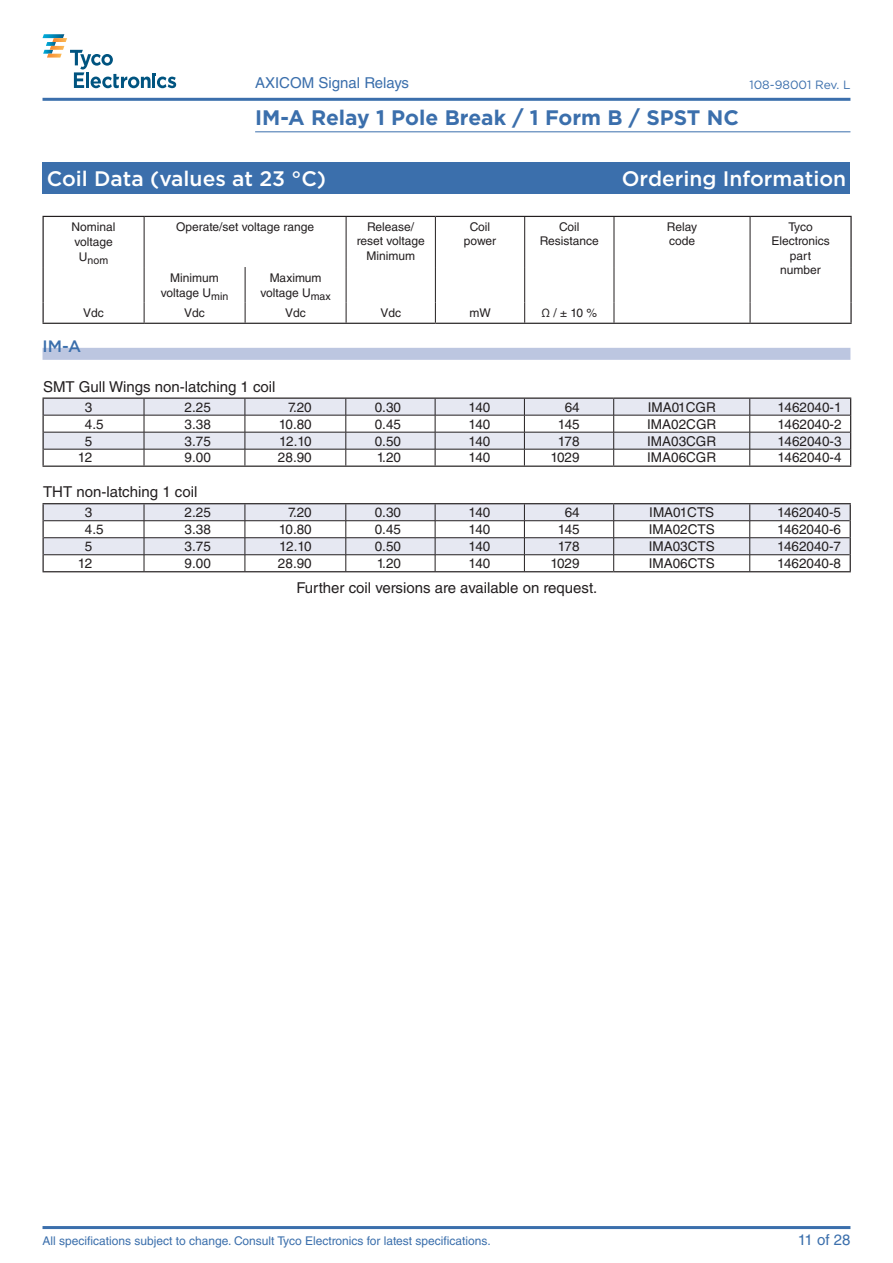
<style>
.page{position:relative;width:893px;height:1263px;background:#fff}
.page>*{position:absolute;margin:0;border:0;box-sizing:border-box;transform-origin:0 0}
.t1{font:500 21px "Gotham";color:#fff}
.t2{font:700 21px "Gotham";color:#3b6fac}
.t3{font:500 16.5px "Gotham";color:#3b6fac}
.t4{font:15px "Helvetica LT Std";color:#231f20}
.t5{font:15px "Helvetica LT Std";color:#3b6fac}
.t6{font:13.5px "Helvetica LT Std";color:#231f20}
.t7{font:12px/14.4px "Helvetica LT Std";color:#231f20;text-align:center}
.t8{font:12px "Helvetica LT Std";color:#3b6fac}
.t9{font:12px "Gotham";color:#3b6fac}
.t10{font:10.65px "Helvetica LT Std";color:#231f20}
</style>
<div class="page">
<hr style="left:43px;top:98px;width:807px;height:3px;background:#3b6fac">
<hr style="left:43px;top:1226px;width:807px;height:3px;background:#3b6fac">
<hr style="left:255px;top:132px;width:595px;height:1px;background:#3b6fac">
<svg style="left:43px;top:34px;width:133px;height:54px"></svg>
<div style="left:43px;top:162px;width:807px;height:31px;background:#3b6fac"></div>
<div style="left:43px;top:348px;width:807px;height:12px;background:#bcc6e0"></div>
<hr style="left:144px;top:217px;width:1px;height:50px;background:#231f20">
<hr style="left:346px;top:217px;width:1px;height:50px;background:#231f20">
<hr style="left:435px;top:217px;width:1px;height:50px;background:#231f20">
<hr style="left:524px;top:217px;width:1px;height:50px;background:#231f20">
<hr style="left:614px;top:217px;width:1px;height:50px;background:#231f20">
<hr style="left:750px;top:217px;width:1px;height:50px;background:#231f20">
<hr style="left:435px;top:267px;width:1px;height:36px;background:#231f20">
<hr style="left:524px;top:267px;width:1px;height:36px;background:#231f20">
<hr style="left:614px;top:267px;width:1px;height:36px;background:#231f20">
<hr style="left:750px;top:267px;width:1px;height:36px;background:#231f20">
<hr style="left:144px;top:267px;width:1px;height:36px;background:#231f20">
<hr style="left:245px;top:267px;width:1px;height:36px;background:#231f20">
<hr style="left:346px;top:267px;width:1px;height:36px;background:#231f20">
<svg style="left:144px;top:303px;width:1px;height:20px"></svg>
<svg style="left:245px;top:303px;width:1px;height:20px"></svg>
<svg style="left:346px;top:303px;width:1px;height:20px"></svg>
<svg style="left:435px;top:303px;width:1px;height:20px"></svg>
<svg style="left:524px;top:303px;width:1px;height:20px"></svg>
<svg style="left:614px;top:303px;width:1px;height:20px"></svg>
<svg style="left:750px;top:303px;width:1px;height:20px"></svg>
<hr style="left:43px;top:216px;width:101px;height:1px;background:#231f20">
<hr style="left:43px;top:217px;width:1px;height:50px;background:#231f20">
<hr style="left:43px;top:267px;width:1px;height:36px;background:#231f20">
<hr style="left:144px;top:216px;width:291px;height:1px;background:#231f20">
<hr style="left:435px;top:216px;width:315px;height:1px;background:#231f20">
<hr style="left:750px;top:216px;width:102px;height:1px;background:#231f20">
<hr style="left:850px;top:217px;width:2px;height:50px;background:#231f20">
<hr style="left:850px;top:267px;width:2px;height:36px;background:#231f20">
<svg style="left:43px;top:303px;width:1px;height:20px"></svg>
<hr style="left:850px;top:303px;width:2px;height:20px;background:#231f20">
<hr style="left:43px;top:323px;width:101px;height:1px;background:#231f20">
<hr style="left:144px;top:323px;width:291px;height:1px;background:#231f20">
<hr style="left:435px;top:323px;width:315px;height:1px;background:#231f20">
<hr style="left:750px;top:323px;width:102px;height:1px;background:#231f20">
<hr style="left:43px;top:397px;width:101px;height:2px;background:#231f20">
<hr style="left:144px;top:397px;width:470px;height:2px;background:#231f20">
<hr style="left:614px;top:397px;width:237px;height:2px;background:#231f20">
<svg style="left:43px;top:398px;width:808px;height:68px"></svg>
<hr style="left:43px;top:466px;width:101px;height:1px;background:#231f20">
<hr style="left:144px;top:466px;width:470px;height:1px;background:#231f20">
<hr style="left:614px;top:466px;width:237px;height:1px;background:#231f20">
<hr style="left:43px;top:503px;width:101px;height:1px;background:#231f20">
<hr style="left:144px;top:503px;width:470px;height:1px;background:#231f20">
<hr style="left:614px;top:503px;width:237px;height:1px;background:#231f20">
<svg style="left:43px;top:504px;width:808px;height:67px"></svg>
<hr style="left:43px;top:571px;width:101px;height:1px;background:#231f20">
<hr style="left:144px;top:571px;width:470px;height:1px;background:#231f20">
<hr style="left:614px;top:571px;width:237px;height:1px;background:#231f20">
<p class="t5" style="left:255px;top:77px;width:155px">AXICOM Signal Relays</p>
<h1 class="t2" style="left:255px;top:106px;width:485px">IM-A Relay 1 Pole Break / 1 Form B / SPST NC</h1>
<p class="t9" style="left:749px;top:79px;width:103px">108-98001 Rev. L</p>
<h1 class="t1" style="left:47px;top:169px;width:281px">Coil Data (values at 23 °C)</h1>
<h1 class="t1" style="left:622px;top:169px;width:226px">Ordering Information</h1>
<p class="t7" style="left:72px;top:221px;width:46px;line-height:15px;text-align:left">Nominal voltage</p>
<p class="t10" style="left:79px;top:256px;width:31px"><sup>U</sup>nom</p>
<p class="t7" style="left:176px;top:221px;width:139px">Operate/set voltage range</p>
<p class="t7" style="left:357px;top:221px;width:70px">Release/ reset voltage<br>Minimum</p>
<p class="t7" style="left:464px;top:221px;width:34px">Coil power</p>
<p class="t7" style="left:540px;top:221px;width:60px">Coil<br>Resistance</p>
<p class="t7" style="left:667px;top:221px;width:32px;text-align:left">Relay code</p>
<p class="t7" style="left:771px;top:221px;width:60px">Tyco<br>Electronics part number</p>
<p class="t7" style="left:161px;top:271px;width:69px;line-height:15px">Minimum voltage U<sub>min</sub></p>
<p class="t7" style="left:260px;top:271px;width:72px;line-height:15px">Maximum voltage U<sub>max</sub></p>
<p class="t7" style="left:83px;top:307px;width:22px">Vdc</p>
<p class="t7" style="left:184px;top:307px;width:22px">Vdc</p>
<p class="t7" style="left:285px;top:307px;width:22px">Vdc</p>
<p class="t7" style="left:380px;top:307px;width:22px">Vdc</p>
<p class="t7" style="left:469px;top:307px;width:23px">mW</p>
<p class="t7" style="left:541px;top:307px;width:57px">Ω / ± 10 %</p>
<p class="t3" style="left:43px;top:339px;width:40px">IM-A</p>
<p class="t4" style="left:43px;top:381px;width:234px">SMT Gull Wings non-latching 1 coil</p>
<p class="t6" style="left:85px;top:402px;width:9px">3</p>
<p class="t6" style="left:185px;top:402px;width:28px">2.25</p>
<p class="t6" style="left:288px;top:402px;width:25px">7.20</p>
<p class="t6" style="left:375px;top:402px;width:28px">0.30</p>
<p class="t6" style="left:468px;top:402px;width:23px">140</p>
<p class="t6" style="left:565px;top:402px;width:17px">64</p>
<p class="t6" style="left:648px;top:402px;width:69px">IMA01CGR</p>
<p class="t6" style="left:778px;top:402px;width:66px">1462040-1</p>
<p class="t6" style="left:85px;top:419px;width:20px">4.5</p>
<p class="t6" style="left:185px;top:419px;width:28px">3.38</p>
<p class="t6" style="left:279px;top:419px;width:35px">10.80</p>
<p class="t6" style="left:375px;top:419px;width:28px">0.45</p>
<p class="t6" style="left:468px;top:419px;width:23px">140</p>
<p class="t6" style="left:558px;top:419px;width:23px">145</p>
<p class="t6" style="left:647px;top:419px;width:71px">IMA02CGR</p>
<p class="t6" style="left:777px;top:419px;width:66px">1462040-2</p>
<p class="t6" style="left:85px;top:436px;width:9px">5</p>
<p class="t6" style="left:185px;top:436px;width:28px">3.75</p>
<p class="t6" style="left:279px;top:436px;width:34px">12.10</p>
<p class="t6" style="left:375px;top:436px;width:28px">0.50</p>
<p class="t6" style="left:468px;top:436px;width:23px">140</p>
<p class="t6" style="left:558px;top:436px;width:23px">178</p>
<p class="t6" style="left:647px;top:436px;width:71px">IMA03CGR</p>
<p class="t6" style="left:777px;top:436px;width:66px">1462040-3</p>
<p class="t6" style="left:78px;top:453px;width:16px">12</p>
<p class="t6" style="left:185px;top:453px;width:28px">9.00</p>
<p class="t6" style="left:278px;top:453px;width:35px">28.90</p>
<p class="t6" style="left:377px;top:453px;width:26px">1.20</p>
<p class="t6" style="left:468px;top:453px;width:23px">140</p>
<p class="t6" style="left:550px;top:453px;width:31px">1029</p>
<p class="t6" style="left:647px;top:453px;width:71px">IMA06CGR</p>
<p class="t6" style="left:777px;top:453px;width:66px">1462040-4</p>
<p class="t4" style="left:43px;top:487px;width:156px">THT non-latching 1 coil</p>
<p class="t6" style="left:85px;top:508px;width:9px">3</p>
<p class="t6" style="left:185px;top:508px;width:28px">2.25</p>
<p class="t6" style="left:288px;top:508px;width:25px">7.20</p>
<p class="t6" style="left:375px;top:508px;width:28px">0.30</p>
<p class="t6" style="left:468px;top:508px;width:23px">140</p>
<p class="t6" style="left:565px;top:508px;width:17px">64</p>
<p class="t6" style="left:649px;top:508px;width:67px">IMA01CTS</p>
<p class="t6" style="left:777px;top:508px;width:66px">1462040-5</p>
<p class="t6" style="left:85px;top:524px;width:20px">4.5</p>
<p class="t6" style="left:185px;top:524px;width:28px">3.38</p>
<p class="t6" style="left:279px;top:524px;width:35px">10.80</p>
<p class="t6" style="left:375px;top:524px;width:28px">0.45</p>
<p class="t6" style="left:468px;top:524px;width:23px">140</p>
<p class="t6" style="left:558px;top:524px;width:23px">145</p>
<p class="t6" style="left:649px;top:524px;width:68px">IMA02CTS</p>
<p class="t6" style="left:777px;top:524px;width:66px">1462040-6</p>
<p class="t6" style="left:85px;top:541px;width:9px">5</p>
<p class="t6" style="left:185px;top:541px;width:28px">3.75</p>
<p class="t6" style="left:279px;top:541px;width:34px">12.10</p>
<p class="t6" style="left:375px;top:541px;width:28px">0.50</p>
<p class="t6" style="left:468px;top:541px;width:23px">140</p>
<p class="t6" style="left:558px;top:541px;width:23px">178</p>
<p class="t6" style="left:649px;top:541px;width:68px">IMA03CTS</p>
<p class="t6" style="left:777px;top:541px;width:66px">1462040-7</p>
<p class="t6" style="left:78px;top:558px;width:16px">12</p>
<p class="t6" style="left:185px;top:558px;width:28px">9.00</p>
<p class="t6" style="left:278px;top:558px;width:35px">28.90</p>
<p class="t6" style="left:377px;top:558px;width:26px">1.20</p>
<p class="t6" style="left:468px;top:558px;width:23px">140</p>
<p class="t6" style="left:550px;top:558px;width:31px">1029</p>
<p class="t6" style="left:649px;top:558px;width:68px">IMA06CTS</p>
<p class="t6" style="left:777px;top:558px;width:66px">1462040-8</p>
<p class="t4" style="left:296px;top:582px;width:302px">Further coil versions are available on request.</p>
<p class="t8" style="left:43px;top:1236px;width:450px">All specifications subject to change. Consult Tyco Electronics for latest specifications.</p>
<p class="t5" style="left:798px;top:1234px;width:54px">11 of 28</p>
</div>
